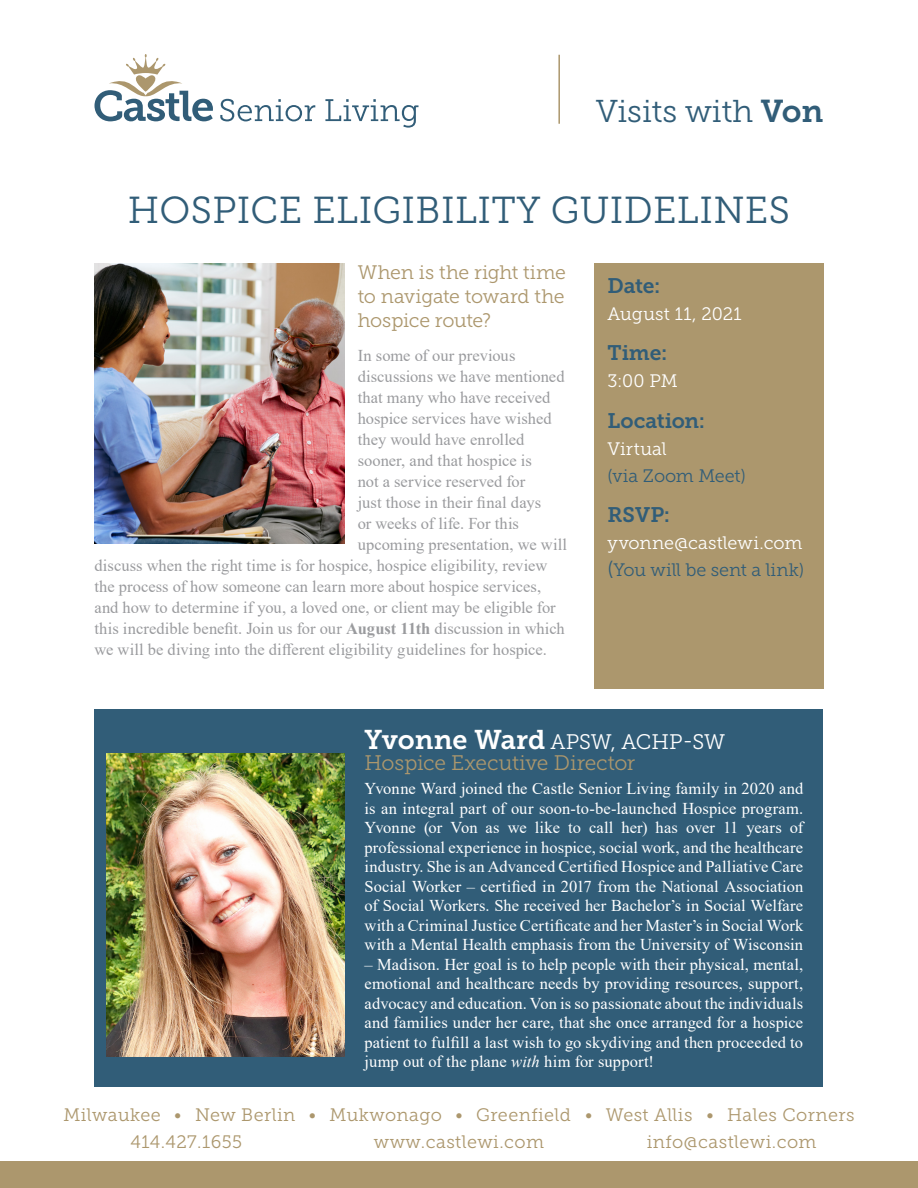
<style>
.page{position:relative;width:918px;height:1188px;background:#fff}
.page>*{position:absolute;margin:0;border:0;box-sizing:border-box;transform-origin:0 0}
.t1{font:37.5px "Museo Slab 300";letter-spacing:.01em;color:#315d78}
.t2{font:31.5px "Museo Slab 300";color:#315d78}
.t3{font:21px/21px "Museo Slab 300";letter-spacing:-.005em;color:#ac976d}
.t4{font:21px "Museo Slab 700";letter-spacing:-.005em;color:#315d78}
.t5{font:19.5px/24px "Museo Slab 300";letter-spacing:-.02em;color:#ac976d;text-align:justify}
.t6{font:18px "Museo Slab 300";letter-spacing:.025em;color:#ac976d}
.t7{font:18px/27px "Museo Slab 300";color:#fff}
.t8{font:18px/27px "Museo Slab 300";color:#315d78}
.t9{font:16.5px/19.5px "Times New Roman";letter-spacing:.005em;color:#fff;text-align:justify}
.t10{font:16.5px "Times New Roman";color:#9a9b9e}
.s1{font-family:"Museo Slab 700"}
.s2{font-weight:700}
.s3{color:#fff}
.s4{font-size:21px;color:#315d78}
.s5{color:#315d78}
.s6{font-family:"Museo Slab 700";font-size:27px;color:#fff}
.s7{font-style:italic}
</style>
<div class="page">
<div style="left:94px;top:709px;width:730px;height:378px;background:#315d78"></div>
<div style="left:594px;top:263px;width:230px;height:425px;background:#ac976d"></div>
<svg style="left:95px;top:54px;width:118px;height:67px"></svg>
<svg style="left:220px;top:99px;width:95px;height:22px"></svg>
<svg style="left:325px;top:99px;width:94px;height:29px"></svg>
<hr style="left:558px;top:55px;width:2px;height:69px;background:#ac976d">
<div style="left:0;top:1161px;width:918px;height:27px;background:#ac976d"></div>
<img style="left:94px;top:264px;width:250px;height:279px">
<img style="left:107px;top:753px;width:237px;height:304px">
<p class="t2" style="left:596px;top:93px;width:229px">Visits with <span class="s1">Von</span></p>
<p class="t1" style="left:128px;top:190px;width:664px">HOSPICE ELIGIBILITY GUIDELINES</p>
<p class="t5" style="left:358px;top:260px;width:210px">When is the right time to navigate toward the hospice route?</p>
<p class="t10" style="left:358px;top:344px;width:159px">In some of our previous</p>
<p class="t10" style="left:358px;top:365px;width:208px">discussions we have mentioned</p>
<p class="t10" style="left:358px;top:386px;width:194px">that many who have received</p>
<p class="t10" style="left:358px;top:407px;width:195px">hospice services have wished</p>
<p class="t10" style="left:358px;top:428px;width:168px">they would have enrolled</p>
<p class="t10" style="left:358px;top:449px;width:176px">sooner, and that hospice is</p>
<p class="t10" style="left:358px;top:470px;width:169px">not a service reserved for</p>
<p class="t10" style="left:358px;top:491px;width:185px">just those in their final days</p>
<p class="t10" style="left:358px;top:512px;width:163px">or weeks of life. For this</p>
<p class="t10" style="left:358px;top:533px;width:211px">upcoming presentation, we will</p>
<p class="t10" style="left:94px;top:554px;width:454px">discuss when the right time is for hospice, hospice eligibility, review</p>
<p class="t10" style="left:94px;top:575px;width:448px">the process of how someone can learn more about hospice services,</p>
<p class="t10" style="left:94px;top:596px;width:463px">and how to determine if you, a loved one, or client may be eligible for</p>
<p class="t10" style="left:94px;top:617px;width:472px">this incredible benefit. Join us for our <span class="s2">August 11th</span> discussion in which</p>
<p class="t10" style="left:94px;top:638px;width:454px">we will be diving into the different eligibility guidelines for hospice.</p>
<p class="t4" style="left:608px;top:273px;width:54px">Date:</p>
<p class="t7" style="left:608px;top:300px;width:136px">August 11, 2021</p>
<p class="t4" style="left:608px;top:341px;width:61px">Time:</p>
<p class="t7" style="left:608px;top:367px;width:72px">3:00 PM</p>
<p class="t4" style="left:608px;top:408px;width:99px">Location:</p>
<p class="t8" style="left:608px;top:435px;width:140px"><span class="s3">Virtual<br></span>(via Zoom Meet)</p>
<p class="t4" style="left:608px;top:503px;width:64px">RSVP:</p>
<p class="t7" style="left:608px;top:529px;width:198px">yvonne@castlewi.com <span class="s4">(</span><span class="s5">You will be sent a link)</span></p>
<p class="t3" style="left:364px;top:731px;width:362px"><span class="s6">Yvonne Ward</span> <span class="s3">APSW, ACHP-SW<br></span>Hospice Executive Director</p>
<p class="t9" style="left:365px;top:779px;width:440px">Yvonne Ward joined the Castle Senior Living family in 2020 and is an integral part of our soon-to-be-launched Hospice program.<br>Yvonne (or Von as we like to call her) has over 11 years of professional experience in hospice, social work, and the healthcare industry. She is an Advanced Certified Hospice and Palliative Care Social Worker – certified in 2017 from the National Association of Social Workers. She received her Bachelor’s in Social Welfare with a Criminal Justice Certificate and her Master’s in Social Work with a Mental Health emphasis from the University of Wisconsin</p>
<p class="t9" style="left:365px;top:954px;width:440px">– Madison. Her goal is to help people with their physical, mental, emotional and healthcare needs by providing resources, support, advocacy and education. Von is so passionate about the individuals and families under her care, that she once arranged for a hospice patient to fulfill a last wish to go skydiving and then proceeded to jump out of the plane <span class="s7">with</span> him for support!</p>
<p class="t6" style="left:64px;top:1104px;width:792px">Milwaukee • New Berlin • Mukwonago • Greenfield • West Allis • Hales Corners</p>
<p class="t6" style="left:647px;top:1131px;width:171px">info@castlewi.com</p>
<p class="t6" style="left:130px;top:1131px;width:113px">414.427.1655</p>
<p class="t6" style="left:374px;top:1131px;width:172px">www.castlewi.com</p>
</div>
